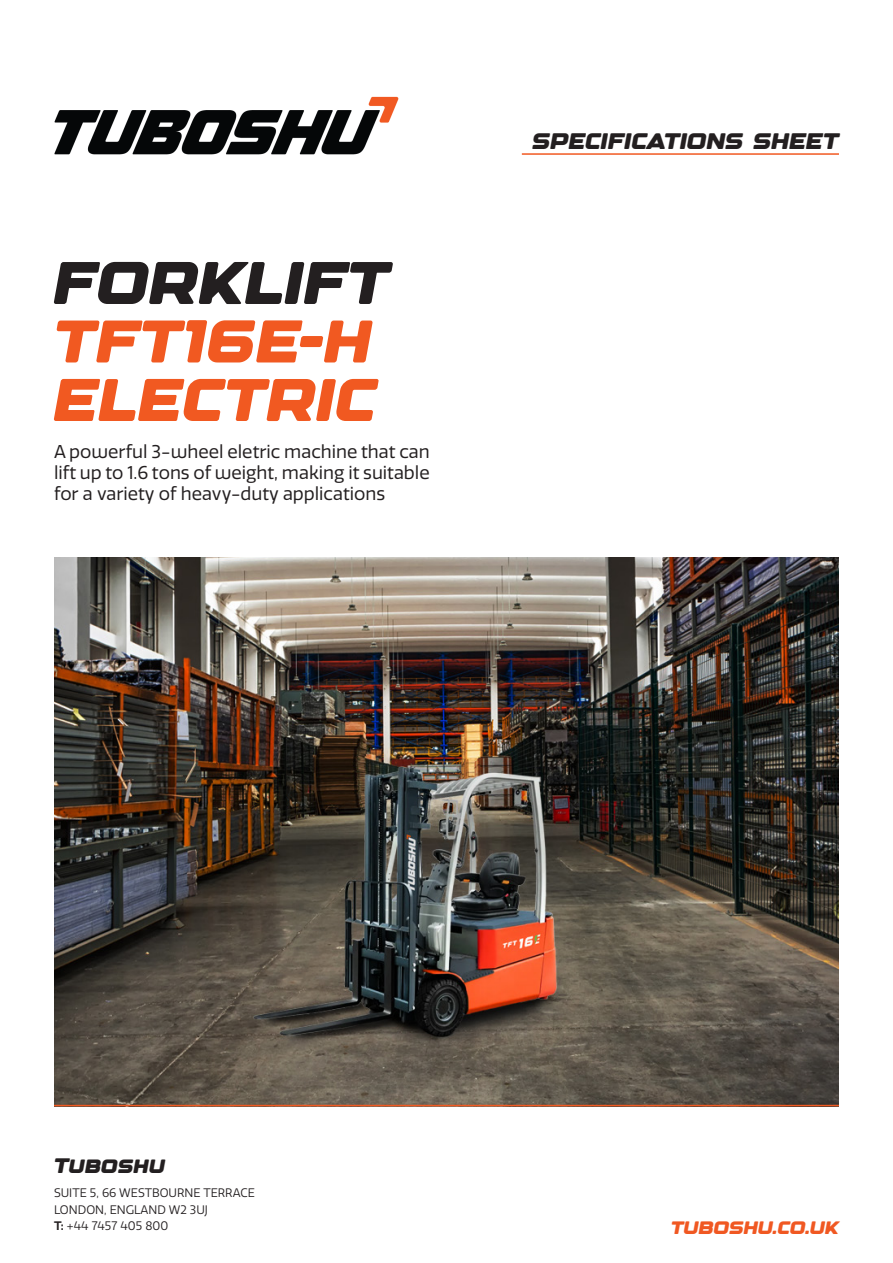
<style>
.page{position:relative;width:893px;height:1263px;background:#fff}
.page>*{position:absolute;margin:0;border:0;box-sizing:border-box;transform-origin:0 0}
.t1{font:60px "Designer";color:#f15921}
.t2{font:60px "Designer";color:#231f20}
.t3{font:22.5px "Designer";color:#231f20}
.t4{font:21px "Designer";color:#231f20}
.t5{font:18px/21px "Quatro";color:#231f20;text-align:justify}
.t6{font:18px "Designer";color:#f05822}
.t7{font:12px "Quatro";color:#231f20}
.s1{font-weight:600}
</style>
<div class="page">
<img style="left:54px;top:557px;width:785px;height:548px">
<img style="left:54px;top:96px;width:345px;height:59px">
<hr style="left:54px;top:1105px;width:785px;height:1px;background:#f15921">
<hr style="left:522px;top:153px;width:317px;height:2px;background:#f15921">
<p class="t2" style="left:54px;top:242px;width:337px">FORKLIFT</p>
<p class="t1" style="left:54px;top:301px;width:320px">TFT16E-H</p>
<p class="t1" style="left:54px;top:359px;width:324px">ELECTRIC</p>
<p class="t5" style="left:54px;top:442px;width:377px">A powerful 3-wheel eletric machine that can lift up to 1.6 tons of weight, making it suitable for a variety of heavy-duty applications</p>
<p class="t3" style="left:533px;top:126px;width:308px">SPECIFICATIONS SHEET</p>
<p class="t4" style="left:54px;top:1152px;width:113px">Tuboshu</p>
<p class="t7" style="left:54px;top:1186px;width:202px">SUITE 5, 66 WESTBOURNE TERRACE</p>
<p class="t7" style="left:54px;top:1202px;width:156px">LONDON, ENGLAND W2 3UJ</p>
<p class="t7" style="left:54px;top:1218px;width:116px"><span class="s1">T:</span> +44 7457 405 800</p>
<p class="t6" style="left:671px;top:1216px;width:169px">TUBOSHU.CO.UK</p>
</div>
